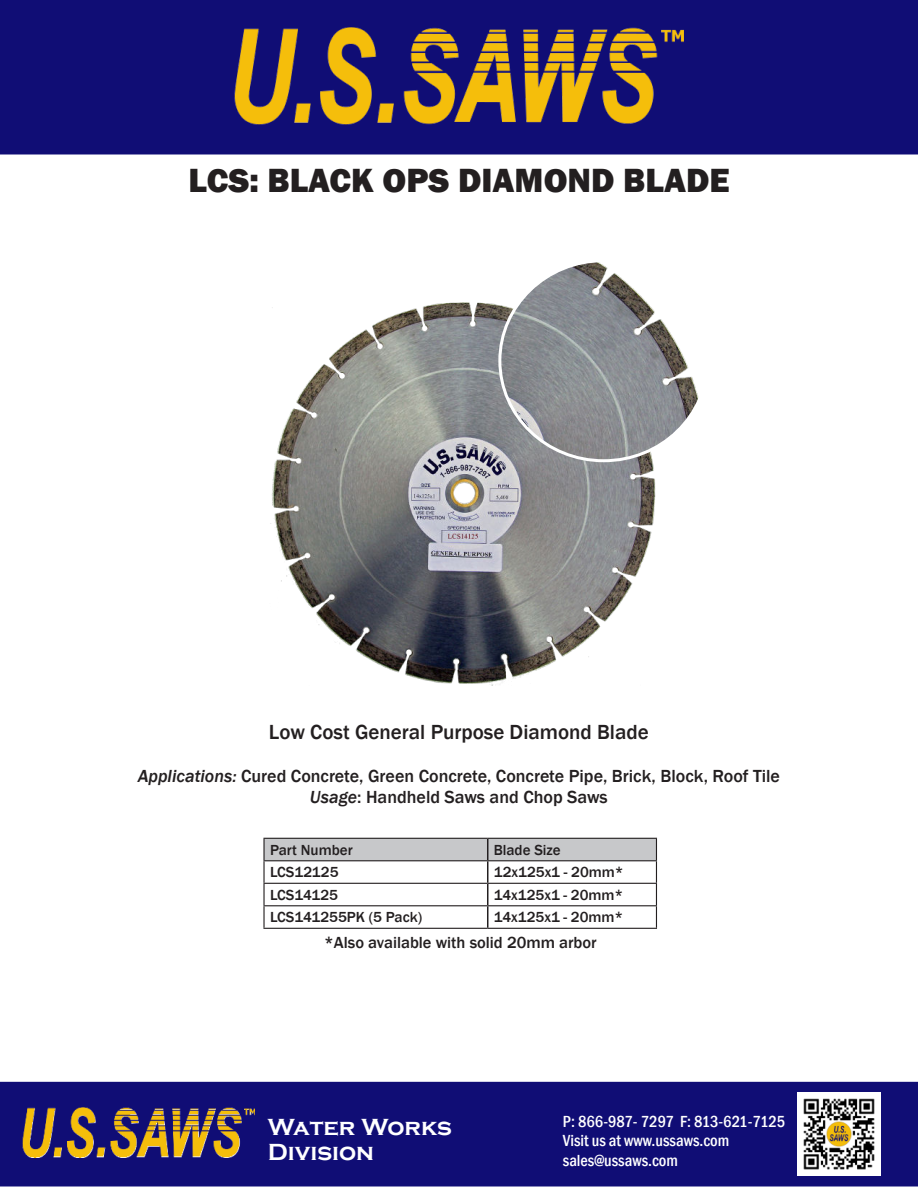
<style>
.page{position:relative;width:918px;height:1188px;background:#fff}
.page>*{position:absolute;margin:0;border:0;box-sizing:border-box;transform-origin:0 0}
.t1{font:800 34.5px "Franklin Gothic";color:#231f20}
.t2{font:700 24px/25.3px "Copperplate Gothic";color:#fff}
.t3{font:500 21px "Franklin Gothic";color:#231f20}
.t4{font:500 18px/21.6px "Franklin Gothic";color:#231f20;text-align:center}
.t5{font:500 condensed 16.5px/19.8px "Franklin Gothic";color:#fff}
.t6{font:500 16.5px "Franklin Gothic";color:#231f20}
.t7{font:500 15px "Franklin Gothic";color:#231f20}
.s1{font-style:italic}
</style>
<div class="page">
<div style="left:0;top:0;width:918px;height:155px;background:#100d75"></div>
<img style="left:234px;top:27px;width:450px;height:97px">
<div style="left:0;top:1081px;width:918px;height:106px;background:#100d75"></div>
<img style="left:22px;top:1108px;width:232px;height:50px">
<img style="left:798px;top:1093px;width:83px;height:83px">
<img style="left:270px;top:302px;width:386px;height:383px">
<hr style="left:263px;top:838px;width:225px;height:1px;background:#231f20">
<hr style="left:263px;top:839px;width:2px;height:21px;background:#231f20">
<hr style="left:263px;top:860px;width:225px;height:1px;background:#231f20">
<hr style="left:263px;top:861px;width:2px;height:22px;background:#231f20">
<hr style="left:263px;top:883px;width:225px;height:1px;background:#231f20">
<hr style="left:263px;top:884px;width:2px;height:21px;background:#231f20">
<hr style="left:263px;top:905px;width:225px;height:1px;background:#231f20">
<hr style="left:263px;top:906px;width:2px;height:22px;background:#231f20">
<svg style="left:264px;top:838px;width:393px;height:90px"></svg>
<hr style="left:263px;top:928px;width:225px;height:1px;background:#231f20">
<hr style="left:488px;top:928px;width:169px;height:1px;background:#231f20">
<img style="left:500px;top:263px;width:199px;height:198px">
<h1 class="t1" style="left:188px;top:160px;width:543px">LCS: BLACK OPS DIAMOND BLADE</h1>
<p class="t3" style="left:269px;top:723px;width:381px">Low Cost General Purpose Diamond Blade</p>
<p class="t4" style="left:138px;top:766px;width:644px"><span class="s1">Applications:</span> Cured Concrete, Green Concrete, Concrete Pipe, Brick, Block, Roof Tile<br><span class="s1">Usage</span>: Handheld Saws and Chop Saws</p>
<p class="t7" style="left:270px;top:844px;width:84px">Part Number</p>
<p class="t7" style="left:494px;top:844px;width:68px">Blade Size</p>
<p class="t7" style="left:270px;top:866px;width:70px">LCS12125</p>
<p class="t7" style="left:494px;top:866px;width:131px">12x125x1 - 20mm*</p>
<p class="t7" style="left:270px;top:889px;width:70px">LCS14125</p>
<p class="t7" style="left:494px;top:889px;width:131px">14x125x1 - 20mm*</p>
<p class="t7" style="left:270px;top:911px;width:154px">LCS141255PK (5 Pack)</p>
<p class="t7" style="left:494px;top:911px;width:131px">14x125x1 - 20mm*</p>
<p class="t6" style="left:324px;top:935px;width:274px">*Also available with solid 20mm arbor</p>
<h2 class="t2" style="left:268px;top:1114px;width:186px">Water Works<br>Division</h2>
<p class="t5" style="left:563px;top:1111px;width:224px">P: 866-987- 7297 F: 813-621-7125<br>Visit us at www.ussaws.com sales@ussaws.com</p>
</div>
